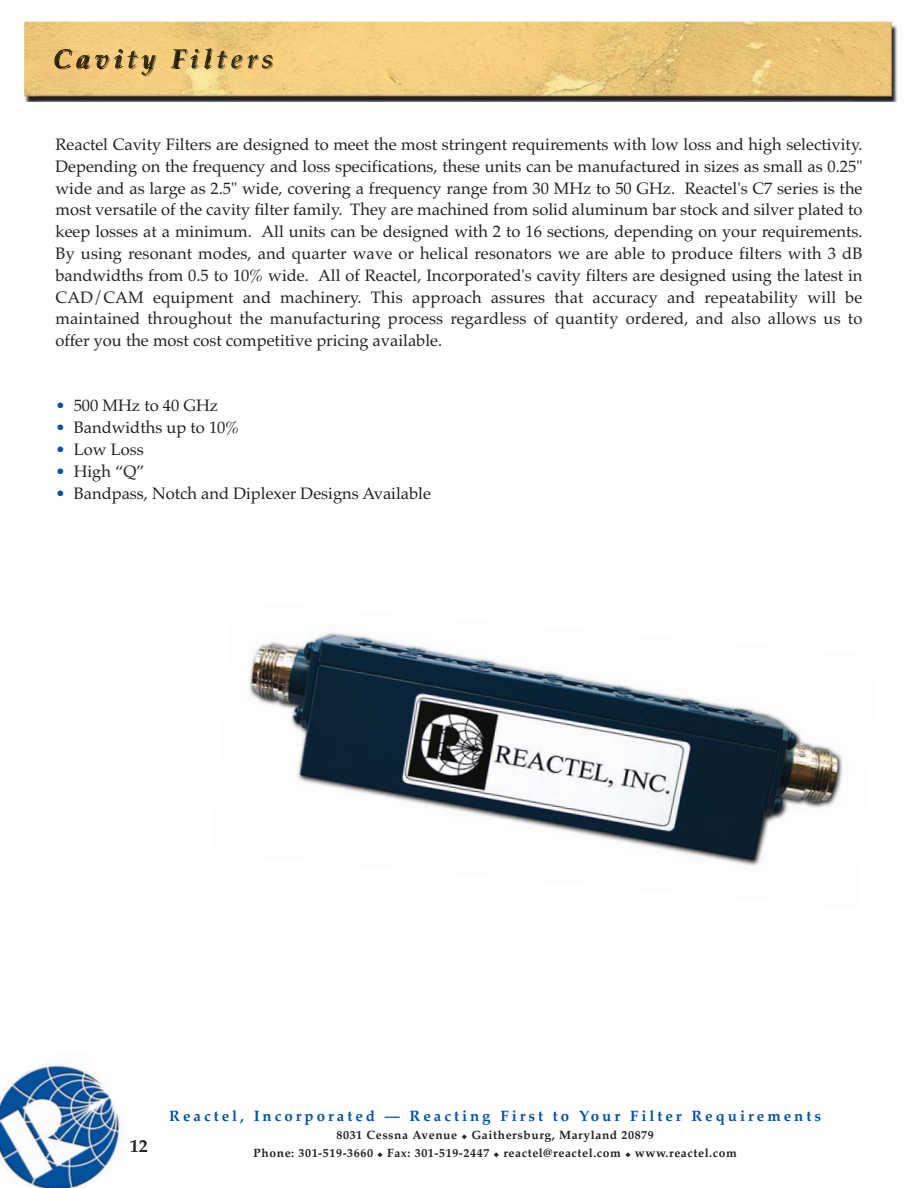
<style>
.page{position:relative;width:918px;height:1188px;background:#fff}
.page>*{position:absolute;margin:0;border:0;box-sizing:border-box;transform-origin:0 0}
.t1{font:700 18px "Palatino";color:#231f20}
.t2{font:16.5px/21.8px "Palatino";color:#231f20;text-align:justify}
.t3{font:700 15px "Palatino";letter-spacing:.2em;color:#00529f}
.t4{font:700 12px "Palatino";letter-spacing:.05em;color:#231f20}
.s1{color:#00529f}
</style>
<div class="page">
<img style="left:0;top:1062px;width:122px;height:126px">
<img style="left:22px;top:21px;width:876px;height:81px">
<img style="left:56px;top:68px;width:83px;height:2px">
<img style="left:54px;top:49px;width:83px;height:19px">
<img style="left:55px;top:50px;width:1px;height:18px">
<img style="left:56px;top:50px;width:83px;height:18px">
<img style="left:249px;top:632px;width:594px;height:234px">
<p class="t2" style="left:56px;top:135px;width:809px">Reactel Cavity Filters are designed to meet the most stringent requirements with low loss and high selectivity.<br>Depending on the frequency and loss specifications, these units can be manufactured in sizes as small as 0.25" wide and as large as 2.5" wide, covering a frequency range from 30 MHz to 50 GHz. Reactel's C7 series is the most versatile of the cavity filter family. They are machined from solid aluminum bar stock and silver plated to keep losses at a minimum. All units can be designed with 2 to 16 sections, depending on your requirements.<br>By using resonant modes, and quarter wave or helical resonators we are able to produce filters with 3 dB bandwidths from 0.5 to 10% wide. All of Reactel, Incorporated's cavity filters are designed using the latest in CAD/CAM equipment and machinery. This approach assures that accuracy and repeatability will be maintained throughout the manufacturing process regardless of quantity ordered, and also allows us to offer you the most cost competitive pricing available.</p>
<p class="t2" style="left:56px;top:397px;width:164px"><span class="s1">•</span> 500 MHz to 40 GHz</p>
<p class="t2" style="left:56px;top:419px;width:185px"><span class="s1">•</span> Bandwidths up to 10%</p>
<p class="t2" style="left:56px;top:440px;width:90px"><span class="s1">•</span> Low Loss</p>
<p class="t2" style="left:56px;top:462px;width:91px"><span class="s1">•</span> High “Q”</p>
<p class="t2" style="left:56px;top:484px;width:377px"><span class="s1">•</span> Bandpass, Notch and Diplexer Designs Available</p>
<p class="t1" style="left:130px;top:1139px;width:19px">12</p>
<p class="t3" style="left:169px;top:1110px;width:653px">Reactel, Incorporated — Reacting First to Your Filter Requirements</p>
<p class="t4" style="left:337px;top:1130px;width:319px">8031 Cessna Avenue Gaithersburg, Maryland 20879</p>
<p class="t4" style="left:254px;top:1148px;width:485px">Phone: 301-519-3660 Fax: 301-519-2447 reactel@reactel.com www.reactel.com</p>
</div>
